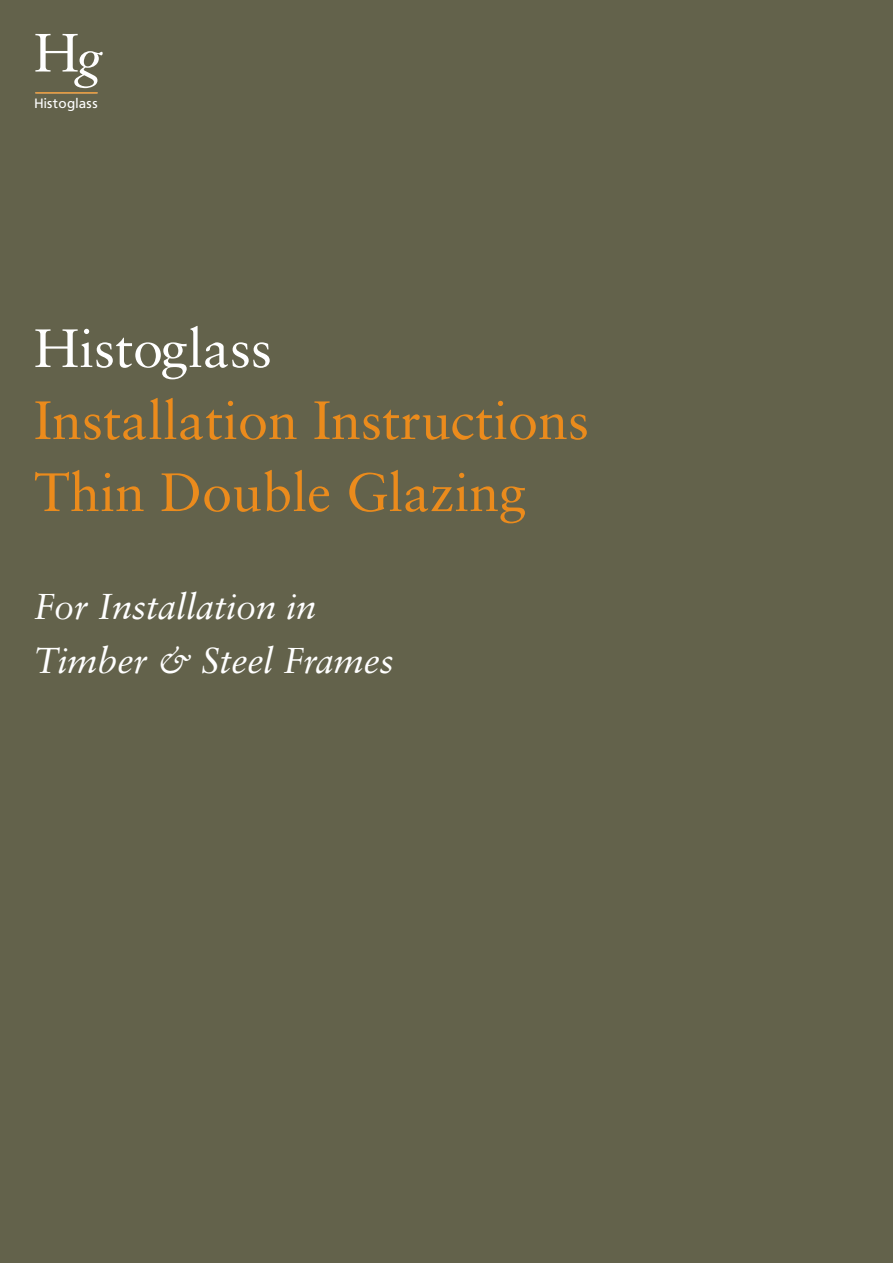
<style>
.page{position:relative;width:893px;height:1263px;background:#63624b}
.page>*{position:absolute;margin:0;border:0;box-sizing:border-box;transform-origin:0 0}
.t1{font:54px "Sabon LT Std";color:#eb8b1c}
.t2{font:54px "Sabon LT Std";color:#fff}
.t3{font:italic 36px "Sabon LT Std";color:#fff}
.t4{font:13.5px "Frutiger";letter-spacing:.02em;color:#fff}
.s1{font-style:italic}
</style>
<div class="page">
<hr style="left:35px;top:92px;width:62px;height:1px;background:#eb8c1b">
<p class="t2" style="left:34px;top:21px;width:70px">H<span class="s1">g</span></p>
<p class="t4" style="left:34px;top:95px;width:65px">Histoglass</p>
<p class="t2" style="left:34px;top:316px;width:239px">Histoglass</p>
<p class="t1" style="left:34px;top:388px;width:557px">Installation Instructions</p>
<p class="t1" style="left:34px;top:460px;width:494px">Thin Double Glazing</p>
<p class="t3" style="left:34px;top:586px;width:284px">For Installation in</p>
<p class="t3" style="left:34px;top:640px;width:361px">Timber &amp; Steel Frames</p>
</div>
